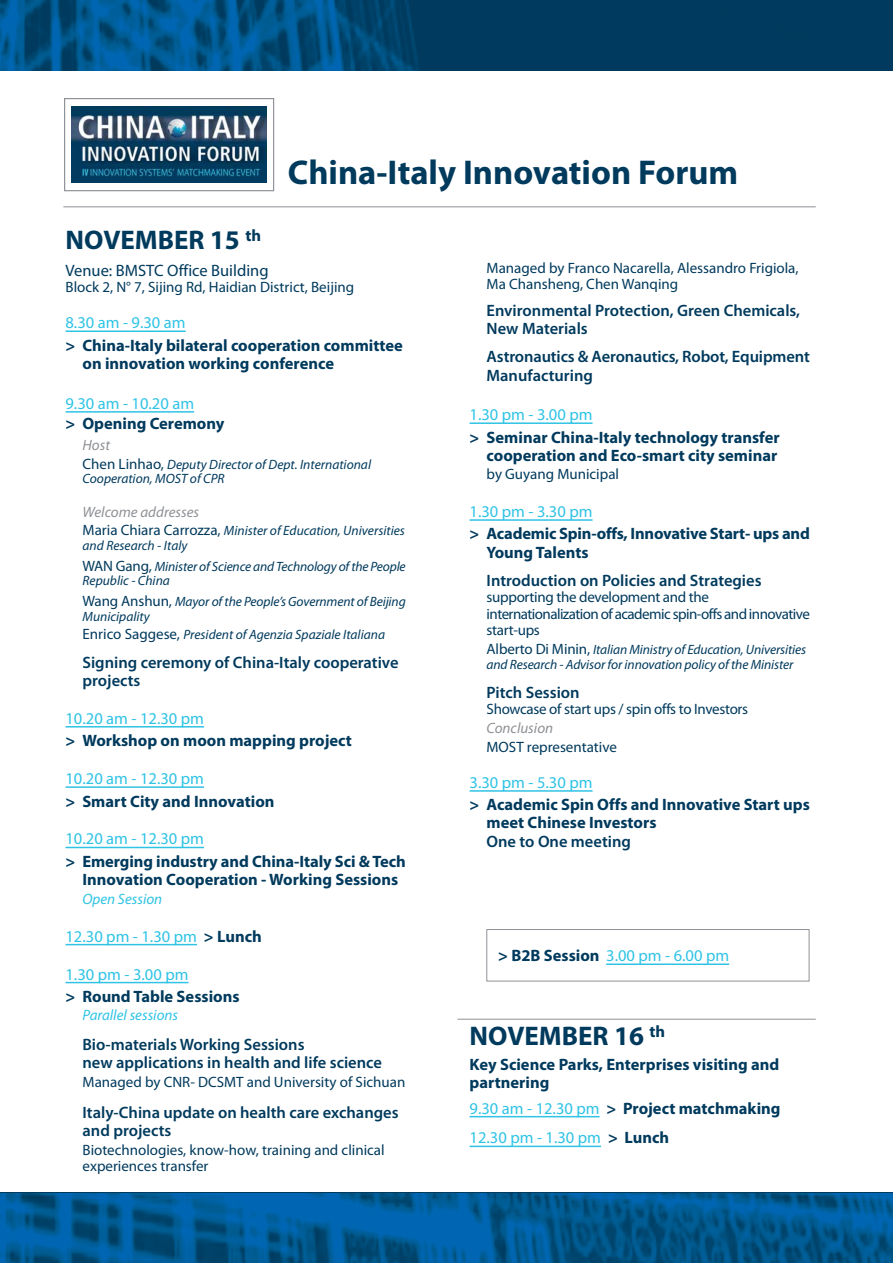
<style>
.page{position:relative;width:893px;height:1263px;background:#fff}
.page>*{position:absolute;margin:0;border:0;box-sizing:border-box;transform-origin:0 0}
.t1{font:700 34.5px "Myriad Pro";color:#003a5d}
.t2{font:700 27px "Myriad Pro";color:#003a5d}
.t3{font:700 16.5px/18.1px "Myriad Pro";color:#003a5d}
.t4{font:600 16.5px/18.1px "Myriad Pro";color:#003a5d}
.t5{font:16.5px/29.7px "Myriad Pro";color:#2fc3e5}
.t6{font:16.5px "Myriad Pro";color:#003a5d}
.t7{font:15px/16.5px "Myriad Pro";color:#003a5d}
.t8{font:15px/16.5px "Myriad Pro";letter-spacing:-.035em;color:#003a5d}
.t9{font:15px "Myriad Pro";letter-spacing:-.02em;color:#003a5d}
.t10{font:italic 15px "Myriad Pro";color:#8e9195}
.t11{font:italic 15px "Myriad Pro";color:#2fc3e5}
.t12{font:italic 13.5px/14.9px "Myriad Pro";letter-spacing:-.005em;color:#003a5d}
.s1{font-style:normal;font-size:15px}
.s2{font-weight:700;color:#003a5d}
</style>
<div class="page">
<img style="left:0;top:0;width:893px;height:70px">
<hr style="left:63px;top:206px;width:753px;height:1px;background:#8e9195">
<hr style="left:457px;top:1019px;width:359px;height:1px;background:#8e9195">
<img style="left:72px;top:107px;width:194px;height:75px">
<div style="left:64px;top:98px;width:210px;height:93px;border:1px solid #8e9195"></div>
<img style="left:0;top:1193px;width:893px;height:70px">
<div style="left:486px;top:929px;width:323px;height:53px;border:1px solid #8e9195"></div>
<hr style="left:606px;top:964px;width:123px;height:1px;background:#2fc3e5">
<hr style="left:66px;top:331px;width:120px;height:1px;background:#2fc3e5">
<hr style="left:66px;top:411px;width:128px;height:2px;background:#2fc3e5">
<hr style="left:66px;top:726px;width:138px;height:2px;background:#2fc3e5">
<hr style="left:66px;top:786px;width:138px;height:2px;background:#2fc3e5">
<hr style="left:66px;top:847px;width:138px;height:1px;background:#2fc3e5">
<hr style="left:66px;top:944px;width:131px;height:1px;background:#2fc3e5">
<hr style="left:66px;top:982px;width:122px;height:1px;background:#2fc3e5">
<hr style="left:469px;top:422px;width:123px;height:2px;background:#2fc3e5">
<hr style="left:469px;top:519px;width:123px;height:2px;background:#2fc3e5">
<hr style="left:469px;top:790px;width:123px;height:2px;background:#2fc3e5">
<hr style="left:469px;top:1116px;width:130px;height:1px;background:#2fc3e5">
<hr style="left:469px;top:1146px;width:132px;height:1px;background:#2fc3e5">
<h1 class="t1" style="left:288px;top:159px;width:452px">China-Italy Innovation Forum</h1>
<h2 class="t2" style="left:66px;top:230px;width:197px">NOVEMBER 15 <sup>th</sup></h2>
<p class="t6" style="left:66px;top:264px;width:205px">Venue: BMSTC Office Building</p>
<p class="t7" style="left:66px;top:280px;width:290px">Block 2, N° 7, Sijing Rd, Haidian District, Beijing</p>
<p class="t5" style="left:66px;top:309px;width:122px">8.30 am - 9.30 am</p>
<p class="t3" style="left:83px;top:337px;width:322px;text-indent:-17px">&gt; China-Italy bilateral cooperation committee on innovation working conference</p>
<p class="t5" style="left:66px;top:390px;width:130px">9.30 am - 10.20 am</p>
<p class="t3" style="left:66px;top:416px;width:160px">&gt; Opening Ceremony</p>
<p class="t10" style="left:83px;top:439px;width:29px">Host</p>
<p class="t12" style="left:83px;top:457px;width:290px"><span class="s1">Chen Linhao,</span> Deputy Director of Dept. International<br>Cooperation, MOST of CPR</p>
<p class="t10" style="left:83px;top:506px;width:118px">Welcome addresses</p>
<p class="t12" style="left:83px;top:524px;width:324px"><span class="s1">Maria Chiara Carrozza,</span> Minister of Education, Universities and Research - Italy</p>
<p class="t12" style="left:83px;top:560px;width:325px"><span class="s1">WAN Gang,</span> Minister of Science and Technology of the People<br>Republic - China</p>
<p class="t12" style="left:83px;top:595px;width:325px"><span class="s1">Wang Anshun,</span> Mayor of the People’s Government of Beijing<br>Municipality</p>
<p class="t12" style="left:83px;top:628px;width:304px"><span class="s1">Enrico Saggese,</span> President of Agenzia Spaziale Italiana</p>
<p class="t4" style="left:83px;top:654px;width:318px">Signing ceremony of China-Italy cooperative projects</p>
<p class="t5" style="left:66px;top:704px;width:140px">10.20 am - 12.30 pm</p>
<p class="t3" style="left:66px;top:733px;width:288px">&gt; Workshop on moon mapping project</p>
<p class="t5" style="left:66px;top:765px;width:140px">10.20 am - 12.30 pm</p>
<p class="t3" style="left:66px;top:793px;width:211px">&gt; Smart City and Innovation</p>
<p class="t5" style="left:66px;top:825px;width:140px">10.20 am - 12.30 pm</p>
<p class="t3" style="left:66px;top:853px;width:342px;text-align:center">&gt; Emerging industry and China-Italy Sci &amp; Tech<br>Innovation Cooperation - Working Sessions</p>
<p class="t11" style="left:83px;top:893px;width:81px">Open Session</p>
<p class="t5" style="left:66px;top:922px;width:198px">12.30 pm - 1.30 pm <span class="s2">&gt; Lunch</span></p>
<p class="t5" style="left:66px;top:960px;width:124px">1.30 pm - 3.00 pm</p>
<p class="t3" style="left:66px;top:988px;width:176px">&gt; Round Table Sessions</p>
<p class="t11" style="left:82px;top:1009px;width:97px">Parallel sessions</p>
<p class="t4" style="left:82px;top:1036px;width:301px">Bio-materials Working Sessions<br>new applications in health and life science</p>
<p class="t7" style="left:83px;top:1074px;width:324px">Managed by CNR- DCSMT and University of Sichuan</p>
<p class="t4" style="left:82px;top:1104px;width:318px">Italy-China update on health care exchanges and projects</p>
<p class="t7" style="left:83px;top:1142px;width:304px">Biotechnologies, know-how, training and clinical experiences transfer</p>
<p class="t7" style="left:487px;top:260px;width:314px">Managed by Franco Nacarella, Alessandro Frigiola,<br>Ma Chansheng, Chen Wanqing</p>
<p class="t4" style="left:487px;top:303px;width:315px">Environmental Protection, Green Chemicals,<br>New Materials</p>
<p class="t4" style="left:487px;top:349px;width:325px">Astronautics &amp; Aeronautics, Robot, Equipment<br>Manufacturing</p>
<p class="t5" style="left:469px;top:401px;width:124px">1.30 pm - 3.00 pm</p>
<p class="t3" style="left:469px;top:429px;width:312px;text-align:right">&gt; Seminar China-Italy technology transfer cooperation and Eco-smart city seminar</p>
<p class="t7" style="left:487px;top:467px;width:134px">by Guyang Municipal</p>
<p class="t5" style="left:469px;top:498px;width:124px">1.30 pm - 3.30 pm</p>
<p class="t3" style="left:487px;top:526px;width:325px;text-indent:-17px">&gt; Academic Spin-offs, Innovative Start- ups and<br>Young Talents</p>
<p class="t4" style="left:487px;top:572px;width:276px">Introduction on Policies and Strategies</p>
<p class="t8" style="left:487px;top:590px;width:325px">supporting the development and the internationalization of academic spin-offs and innovative start-ups</p>
<p class="t12" style="left:487px;top:643px;width:321px"><span class="s1">Alberto Di Minin,</span> Italian Ministry of Education, Universities and Research - Advisor for innovation policy of the Minister</p>
<p class="t4" style="left:487px;top:684px;width:95px">Pitch Session</p>
<p class="t9" style="left:487px;top:704px;width:263px">Showcase of start ups / spin offs to Investors</p>
<p class="t10" style="left:487px;top:722px;width:68px">Conclusion</p>
<p class="t7" style="left:487px;top:739px;width:132px">MOST representative</p>
<p class="t5" style="left:469px;top:769px;width:124px">3.30 pm - 5.30 pm</p>
<p class="t3" style="left:487px;top:797px;width:325px;text-indent:-17px">&gt; Academic Spin Offs and Innovative Start ups meet Chinese Investors</p>
<p class="t4" style="left:487px;top:833px;width:146px">One to One meeting</p>
<p class="t5" style="left:498px;top:942px;width:232px"><span class="s2">&gt; B2B Session</span> 3.00 pm - 6.00 pm</p>
<h2 class="t2" style="left:469px;top:1026px;width:197px">NOVEMBER 16 <sup>th</sup></h2>
<p class="t3" style="left:469px;top:1056px;width:311px">Key Science Parks, Enterprises visiting and partnering</p>
<p class="t5" style="left:469px;top:1094px;width:312px">9.30 am - 12.30 pm <span class="s2">&gt; Project matchmaking<br></span>12.30 pm - 1.30 pm <span class="s2">&gt; Lunch</span></p>
</div>
